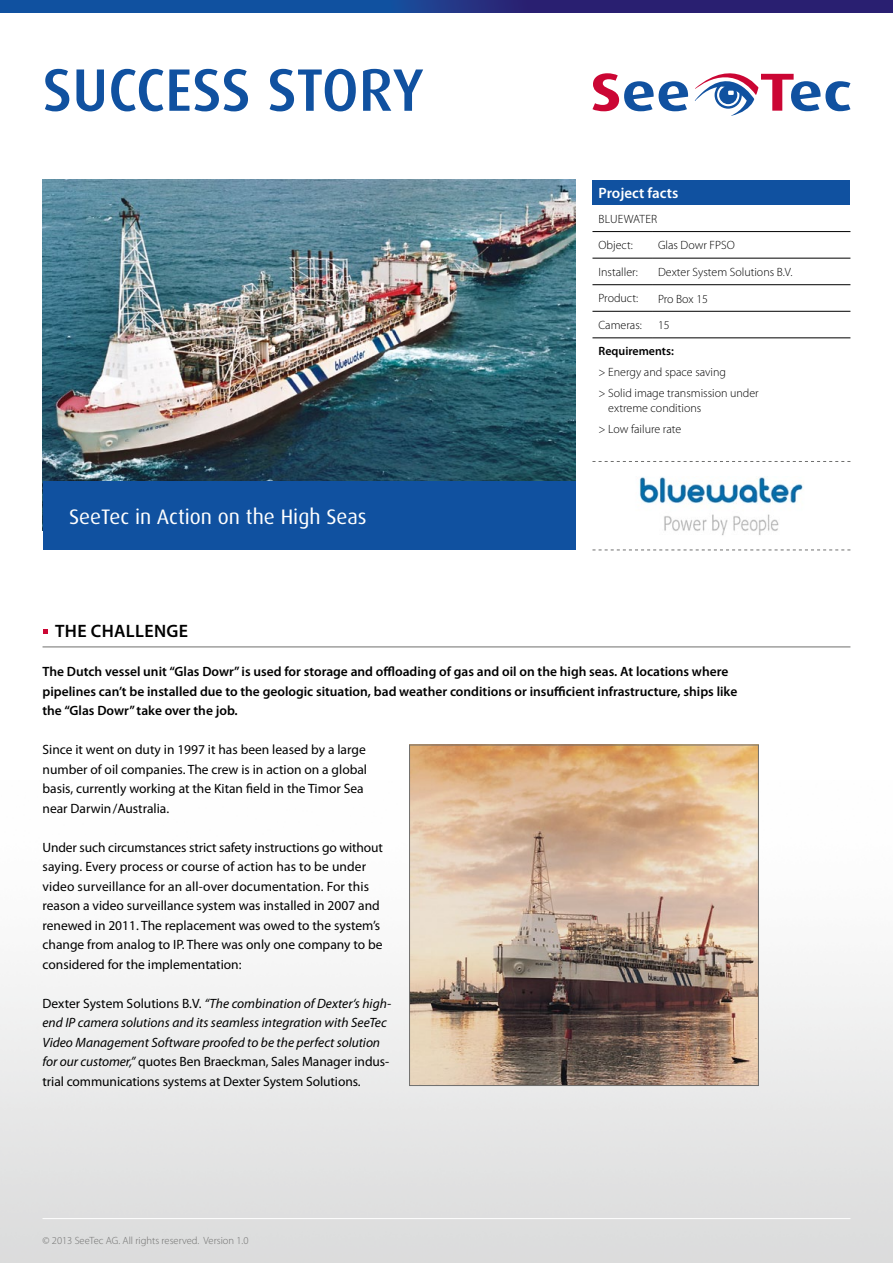
<style>
.page{position:relative;width:893px;height:1263px;background:#fff}
.page>*{position:absolute;margin:0;border:0;box-sizing:border-box;transform-origin:0 0}
.t1{font:500 60px "Dax OT";letter-spacing:-.005em;color:#1051a0}
.t2{font:21px "Dax OT";color:#fff}
.t3{font:600 18px "Myriad Pro";letter-spacing:.02em;color:#000}
.t4{font:600 15px "Myriad Pro";color:#fff}
.t5{font:13.5px/19.5px "Myriad Pro";color:#000}
.t6{font:italic 13.5px/19.5px "Myriad Pro";color:#000}
.t7{font:600 13.5px/19.5px "Myriad Pro";color:#000}
.t8{font:300 12px/21px "Myriad Pro";color:#000}
.t9{font:600 12px "Myriad Pro";color:#000}
.t10{font:300 12px "Myriad Pro";letter-spacing:.02em;color:#000}
.t11{font:300 10.5px "Myriad Pro";color:#6f6f6e}
.s1{font-style:normal}
</style>
<div class="page">
<img style="left:43px;top:179px;width:532px;height:302px">
<svg style="left:0;top:0;width:893px;height:13px;background:#1d3888"></svg>
<div style="left:43px;top:481px;width:532px;height:68px;background:#1051a0"></div>
<svg style="left:43px;top:629px;width:5px;height:5px"></svg>
<svg style="left:592px;top:550px;width:258px;height:1px"></svg>
<hr style="left:43px;top:646px;width:807px;height:1px;background:#6f6f6e">
<svg style="left:592px;top:461px;width:258px;height:1px"></svg>
<div style="left:592px;top:180px;width:258px;height:25px;background:#1051a0"></div>
<hr style="left:592px;top:231px;width:60px;height:1px;background:#000">
<hr style="left:652px;top:231px;width:198px;height:1px;background:#000">
<hr style="left:592px;top:258px;width:60px;height:1px;background:#000">
<hr style="left:652px;top:258px;width:198px;height:1px;background:#000">
<hr style="left:592px;top:284px;width:60px;height:1px;background:#000">
<hr style="left:652px;top:284px;width:198px;height:1px;background:#000">
<hr style="left:592px;top:311px;width:60px;height:1px;background:#000">
<hr style="left:652px;top:311px;width:198px;height:1px;background:#000">
<hr style="left:592px;top:337px;width:60px;height:1px;background:#000">
<hr style="left:652px;top:337px;width:198px;height:1px;background:#000">
<svg style="left:592px;top:73px;width:96px;height:38px"></svg>
<svg style="left:695px;top:73px;width:155px;height:43px"></svg>
<img style="left:639px;top:476px;width:164px;height:60px">
<img style="left:411px;top:747px;width:346px;height:337px">
<div style="left:409px;top:745px;width:350px;height:341px;border:1px solid #6f6f6e"></div>
<h1 class="t1" style="left:43px;top:52px;width:383px">SUCCESS STORY</h1>
<h2 class="t2" style="left:69px;top:503px;width:299px">SeeTec in Action on the High Seas</h2>
<p class="t4" style="left:598px;top:184px;width:81px">Project facts</p>
<p class="t10" style="left:599px;top:212px;width:60px">Bluewater</p>
<p class="t8" style="left:598px;top:235px;width:36px">Object:</p>
<p class="t8" style="left:658px;top:235px;width:78px">Glas Dowr FPSO</p>
<p class="t8" style="left:598px;top:261px;width:41px">Installer:</p>
<p class="t8" style="left:658px;top:261px;width:136px">Dexter System Solutions B.V.</p>
<p class="t8" style="left:598px;top:288px;width:41px">Product:</p>
<p class="t8" style="left:658px;top:288px;width:52px">Pro Box 15</p>
<p class="t8" style="left:598px;top:314px;width:45px">Cameras:</p>
<p class="t8" style="left:658px;top:314px;width:13px">15</p>
<p class="t9" style="left:598px;top:344px;width:77px">Requirements:</p>
<p class="t8" style="left:598px;top:362px;width:162px">&gt; Energy and space saving<br>&gt; Solid image transmission under</p>
<p class="t8" style="left:598px;top:398px;width:104px;text-indent:10px">extreme conditions &gt; Low failure rate</p>
<h3 class="t3" style="left:55px;top:620px;width:135px">The Challenge</h3>
<p class="t7" style="left:43px;top:662px;width:696px">The Dutch vessel unit “Glas Dowr” is used for storage and offloading of gas and oil on the high seas. At locations where pipelines can’t be installed due to the geologic situation, bad weather conditions or insufficient infrastructure, ships like the “Glas Dowr” take over the job.</p>
<p class="t5" style="left:43px;top:740px;width:326px">Since it went on duty in 1997 it has been leased by a large number of oil companies. The crew is in action on a global basis, currently working at the Kitan field in the Timor Sea near Darwin/Australia.</p>
<p class="t5" style="left:43px;top:837px;width:342px">Under such circumstances strict safety instructions go without saying. Every process or course of action has to be under video surveillance for an all-over documentation. For this reason a video surveillance system was installed in 2007 and renewed in 2011. The replacement was owed to the system’s change from analog to IP. There was only one company to be considered for the implementation:</p>
<p class="t6" style="left:43px;top:993px;width:350px"><span class="s1">Dexter System Solutions B.V.</span> “The combination of Dexter‘s high&shy;end IP camera solutions and its seamless integration with SeeTec Video Management Software proofed to be the perfect solution for our customer,” <span class="s1">quotes Ben Braeckman, Sales Manager indus&shy;trial communications systems at Dexter System Solutions.</span></p>
<p class="t11" style="left:43px;top:1234px;width:207px">© 2013 SeeTec AG. All rights reserved. Version 1.0</p>
</div>
